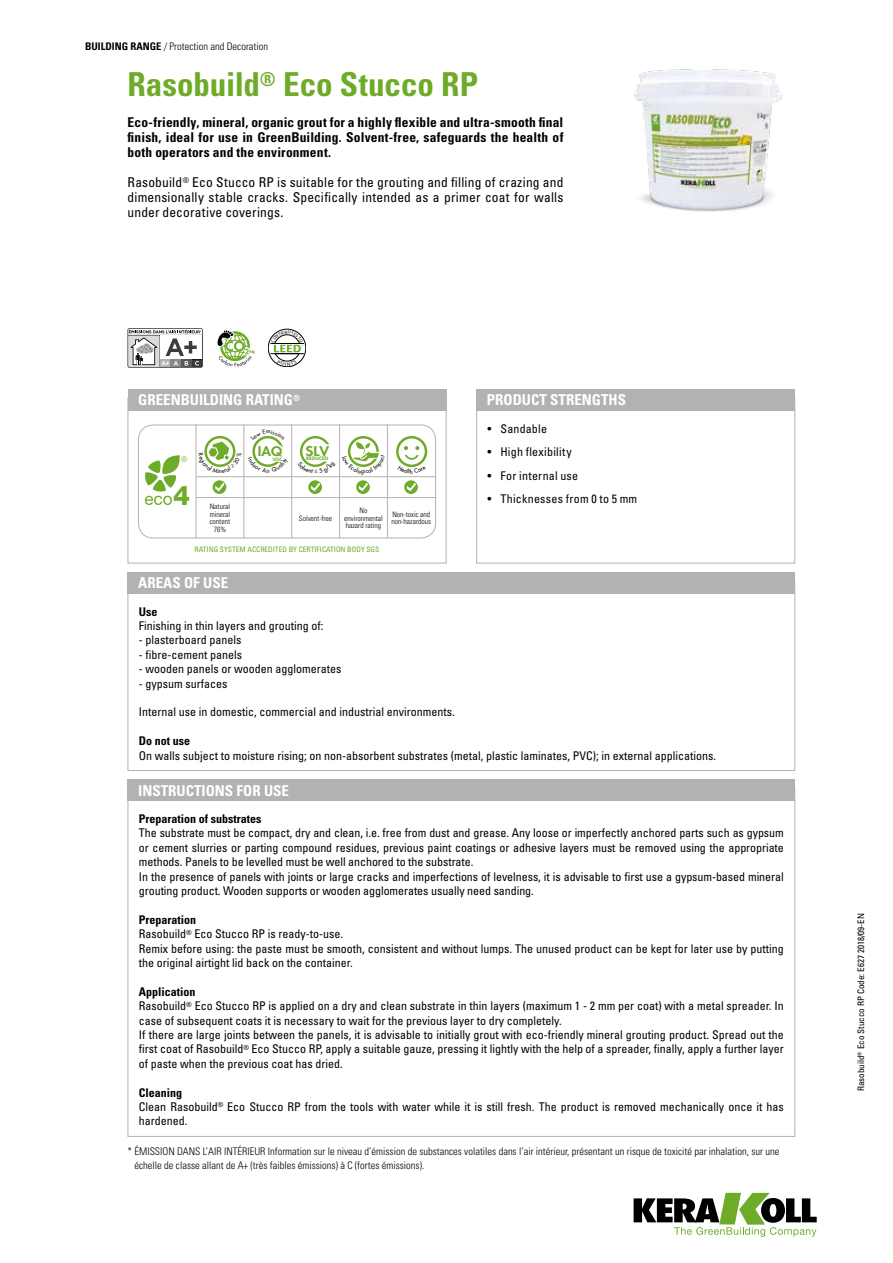
<style>
.page{position:relative;width:893px;height:1263px;background:#fff}
.page>*{position:absolute;margin:0;border:0;box-sizing:border-box;transform-origin:0 0}
.t1{font:700 condensed 33px "Univers LT Std";letter-spacing:-.005em;color:#6eab28}
.t2{font:800 27px "Helvetica Neue LT Std";color:#6eab28}
.t3{font:700 condensed 15px "Univers LT Std";color:#fff}
.t4{font:700 condensed 13.5px/15px "Univers LT Std";letter-spacing:.015em;color:#000;text-align:justify}
.t5{font:condensed 13.5px/15px "Univers LT Std";letter-spacing:.01em;color:#000;text-align:justify}
.t6{font:800 13.2px "Futura Std";color:#6eab28;scale:1.15 1}
.t7{font:800 12.75px "Futura Std";color:#6eab28;scale:1.11 1}
.t8{font:condensed 12px/14.4px "Univers LT Std";color:#000}
.t9{font:condensed 12px "Univers LT Std";letter-spacing:.02em;color:#000}
.t10{font:700 condensed 12px "Univers LT Std";color:#000}
.t11{font:300 condensed 10.5px/13.5px "Univers LT Std";color:#000}
.t12{font:condensed 9px "Univers LT Std";color:#000}
.t13{font:300 condensed 7.8px "Univers LT Std";color:#6eab28}
.t14{font:300 condensed 7.5px/7.5px "Univers LT Std";color:#000;text-align:center}
.t15{font:condensed 7.5px "Univers LT Std";color:#6eab28}
.t16{font:800 4.5px "Futura Std";color:#6eab28;scale:1.2 1}
.t17{font:800 4.35px "Futura Std";color:#6eab28;scale:1.11 1}
.s1{font-weight:700}
.s2{font-size:13.05px}
</style>
<div class="page">
<svg style="left:634px;top:1193px;width:183px;height:44px"></svg>
<svg style="left:217px;top:329px;width:37px;height:38px"></svg>
<div style="left:476px;top:398px;width:319px;height:165px;border:1px solid #b3b2b2"></div>
<div style="left:128px;top:398px;width:318px;height:165px;border:1px solid #b3b2b2"></div>
<div style="left:128px;top:389px;width:318px;height:21px;background:#b3b2b2"></div>
<div style="left:476px;top:389px;width:319px;height:21px;background:#b3b2b2"></div>
<div style="left:128px;top:572px;width:667px;height:21px;background:#b3b2b2"></div>
<div style="left:128px;top:779px;width:667px;height:22px;background:#b3b2b2"></div>
<div style="left:138px;top:425px;width:298px;height:113px;border:1px solid #b3b2b2;border-radius:15px"></div>
<hr style="left:244px;top:425px;width:1px;height:51px;background:#b3b2b2">
<hr style="left:291px;top:425px;width:1px;height:51px;background:#b3b2b2">
<hr style="left:339px;top:425px;width:1px;height:51px;background:#b3b2b2">
<hr style="left:387px;top:476px;width:48px;height:1px;background:#b3b2b2">
<hr style="left:196px;top:497px;width:48px;height:1px;background:#b3b2b2">
<hr style="left:196px;top:498px;width:1px;height:40px;background:#b3b2b2">
<hr style="left:244px;top:497px;width:48px;height:1px;background:#b3b2b2">
<hr style="left:243px;top:498px;width:1px;height:40px;background:#b3b2b2">
<hr style="left:292px;top:497px;width:48px;height:1px;background:#b3b2b2">
<hr style="left:291px;top:498px;width:1px;height:40px;background:#b3b2b2">
<hr style="left:340px;top:497px;width:47px;height:1px;background:#b3b2b2">
<hr style="left:339px;top:498px;width:1px;height:40px;background:#b3b2b2">
<hr style="left:387px;top:497px;width:48px;height:1px;background:#b3b2b2">
<hr style="left:387px;top:498px;width:1px;height:40px;background:#b3b2b2">
<hr style="left:387px;top:425px;width:1px;height:51px;background:#b3b2b2">
<hr style="left:196px;top:425px;width:1px;height:51px;background:#b3b2b2">
<svg style="left:144px;top:455px;width:36px;height:50px"></svg>
<div style="left:396px;top:436px;width:31px;height:31px;border:2px solid #6eab28;border-radius:50%"></div>
<svg style="left:404px;top:480px;width:14px;height:14px"></svg>
<svg style="left:407px;top:482px;width:9px;height:9px"></svg>
<img style="left:634px;top:69px;width:149px;height:143px">
<div style="left:268px;top:329px;width:38px;height:38px;border:1px solid #000;border-radius:50%"></div>
<hr style="left:270px;top:353px;width:34px;height:1px;background:#000">
<hr style="left:270px;top:343px;width:34px;height:1px;background:#000">
<svg style="left:128px;top:328px;width:75px;height:40px"></svg>
<svg style="left:128px;top:329px;width:74px;height:38px"></svg>
<svg style="left:196px;top:429px;width:192px;height:68px"></svg>
<svg style="left:398px;top:446px;width:28px;height:22px"></svg>
<svg style="left:271px;top:330px;width:32px;height:36px"></svg>
<p class="t11" style="left:85px;top:40px;width:185px"><span class="s1">BUILDING RANGE</span> / Protection and Decoration</p>
<h1 class="t1" style="left:128px;top:64px;width:352px">Rasobuild<sup>®</sup> Eco Stucco RP</h1>
<p class="t4" style="left:128px;top:114px;width:437px">Eco-friendly, mineral, organic grout for a highly flexible and ultra-smooth final finish, ideal for use in GreenBuilding. Solvent-free, safeguards the health of both operators and the environment.</p>
<p class="t5" style="left:128px;top:174px;width:437px">Rasobuild<sup>®</sup> Eco Stucco RP is suitable for the grouting and filling of crazing and dimensionally stable cracks. Specifically intended as a primer coat for walls under decorative coverings.</p>
<p class="t3" style="left:138px;top:391px;width:164px">GREENBUILDING RATING<sup>®</sup></p>
<p class="t3" style="left:487px;top:391px;width:141px">PRODUCT STRENGTHS</p>
<p class="t13" style="left:181px;top:454px;width:8px">®</p>
<h2 class="t2" style="left:173px;top:479px;width:19px">4</h2>
<p class="t7" style="left:258px;top:443px;width:23px"><span class="s2">I</span>AQ</p>
<p class="t17" style="left:272px;top:456px;width:10px">VOC</p>
<p class="t6" style="left:305px;top:442px;width:22px">SLV</p>
<p class="t16" style="left:306px;top:456px;width:20px">REDUCED</p>
<p class="t14" style="left:210px;top:503px;width:22px">Natural mineral content<br>76%</p>
<p class="t14" style="left:299px;top:514px;width:35px">Solvent-free</p>
<p class="t14" style="left:344px;top:507px;width:40px">No environmental hazard rating</p>
<p class="t14" style="left:392px;top:510px;width:41px;text-align:left">Non-toxic and non-hazardous</p>
<p class="t15" style="left:195px;top:545px;width:186px">RATING SYSTEM ACCREDITED BY CERTIFICATION BODY SGS</p>
<p class="t3" style="left:138px;top:574px;width:92px">AREAS OF USE</p>
<p class="t8" style="left:488px;top:421px;width:61px">• Sandable</p>
<p class="t9" style="left:488px;top:444px;width:86px">• High flexibility</p>
<p class="t9" style="left:488px;top:468px;width:92px">• For internal use</p>
<p class="t9" style="left:488px;top:491px;width:151px">• Thicknesses from 0 to 5 mm</p>
<p class="t10" style="left:139px;top:604px;width:20px">Use</p>
<p class="t8" style="left:139px;top:618px;width:186px">Finishing in thin layers and grouting of:</p>
<p class="t8" style="left:139px;top:633px;width:104px">- plasterboard panels</p>
<p class="t8" style="left:139px;top:647px;width:105px">- fibre-cement panels</p>
<p class="t8" style="left:139px;top:661px;width:204px">- wooden panels or wooden agglomerates</p>
<p class="t8" style="left:139px;top:676px;width:90px">- gypsum surfaces</p>
<p class="t8" style="left:139px;top:705px;width:317px">Internal use in domestic, commercial and industrial environments.</p>
<p class="t10" style="left:139px;top:733px;width:53px">Do not use</p>
<p class="t8" style="left:139px;top:748px;width:579px">On walls subject to moisture rising; on non-absorbent substrates (metal, plastic laminates, PVC); in external applications.</p>
<p class="t3" style="left:138px;top:781px;width:152px">INSTRUCTIONS FOR USE</p>
<p class="t10" style="left:139px;top:811px;width:124px">Preparation of substrates</p>
<p class="t8" style="left:139px;top:826px;width:646px">The substrate must be compact, dry and clean, i.e. free from dust and grease. Any loose or imperfectly anchored parts such as gypsum or cement slurries or parting compound residues, previous paint coatings or adhesive layers must be removed using the appropriate methods. Panels to be levelled must be well anchored to the substrate.<br>In the presence of panels with joints or large cracks and imperfections of levelness, it is advisable to first use a gypsum-based mineral grouting product. Wooden supports or wooden agglomerates usually need sanding.</p>
<p class="t8" style="left:139px;top:912px;width:646px"><span class="s1">Preparation<br></span>Rasobuild<sup>®</sup> Eco Stucco RP is ready-to-use.<br>Remix before using: the paste must be smooth, consistent and without lumps. The unused product can be kept for later use by putting the original airtight lid back on the container.</p>
<p class="t8" style="left:139px;top:984px;width:646px"><span class="s1">Application<br></span>Rasobuild<sup>®</sup> Eco Stucco RP is applied on a dry and clean substrate in thin layers (maximum 1 - 2 mm per coat) with a metal spreader. In case of subsequent coats it is necessary to wait for the previous layer to dry completely.<br>If there are large joints between the panels, it is advisable to initially grout with eco-friendly mineral grouting product. Spread out the first coat of Rasobuild<sup>®</sup> Eco Stucco RP, apply a suitable gauze, pressing it lightly with the help of a spreader, finally, apply a further layer of paste when the previous coat has dried.</p>
<p class="t8" style="left:139px;top:1085px;width:646px"><span class="s1">Cleaning<br></span>Clean Rasobuild<sup>®</sup> Eco Stucco RP from the tools with water while it is still fresh. The product is removed mechanically once it has hardened.</p>
<p class="t11" style="left:135px;top:1145px;width:646px;text-indent:-7px">* ÉMISSION DANS L’AIR INTÉRIEUR Information sur le niveau d’émission de substances volatiles dans l’air intérieur, présentant un risque de toxicité par inhalation, sur une échelle de classe allant de A+ (très faibles émissions) à C (fortes émissions).</p>
<p class="t12" style="left:855px;top:1091px;width:179px;rotate:-90deg">Rasobuild<sup>®</sup> Eco Stucco RP Code: E627 2018/09-EN</p>
</div>
